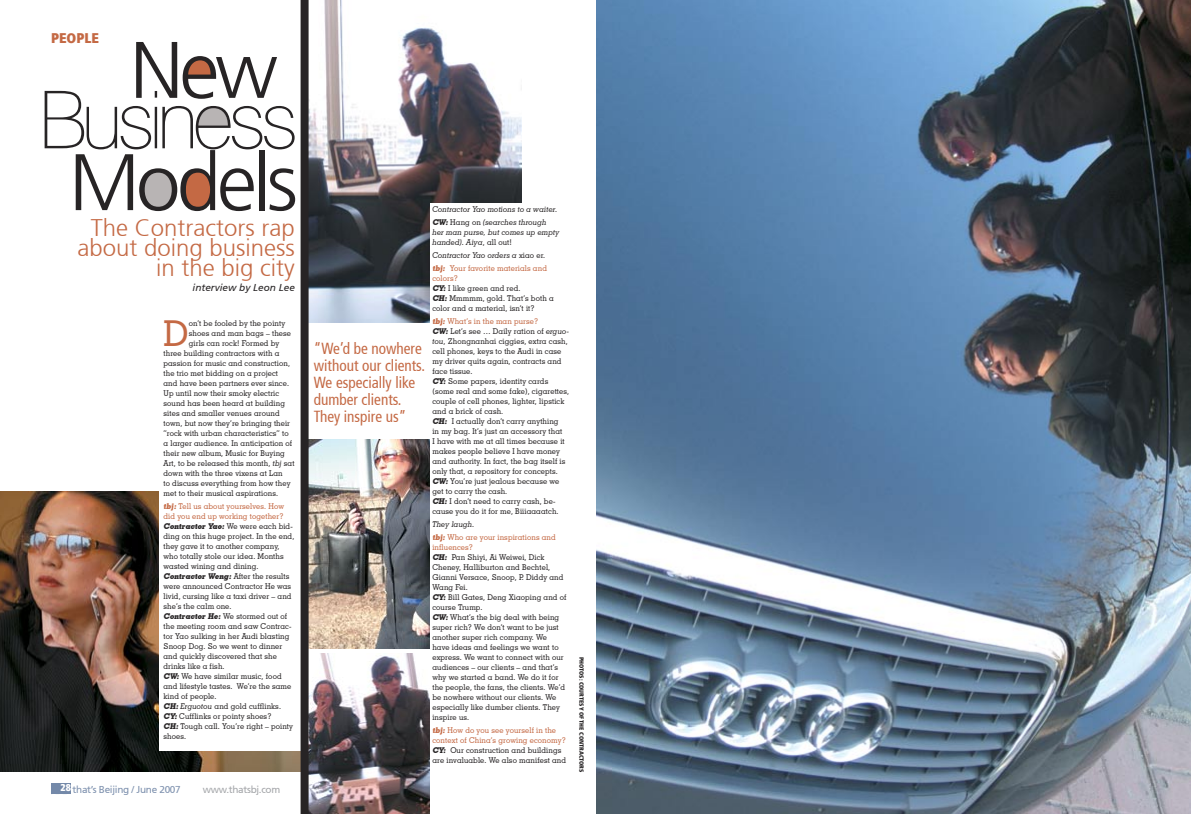
<style>
.page{position:relative;width:1191px;height:814px;background:#fff}
.page>*{position:absolute;margin:0;border:0;box-sizing:border-box;transform-origin:0 0}
.Story_1__Head_v2{font:300 80px "Frutiger 45";letter-spacing:-.05em;color:#272425}
.Story_1__Head_v2-2{font:100 80px "Halvett";letter-spacing:-.075em;color:#272425}
.Story_4__Body_First_v2{font:500 35.8px "Geometric Slab 703 BT";color:#c46944;scale:.95 1}
.Story__Subhead_v2{font:300 24px/20px "Frutiger 45";color:#c46944;text-align:right}
.Story_6__Pull_Quote_v2{font:condensed 16px/17px "Frutiger 57";color:#c46944;scale:.95 1}
.t1{font:14px "Frutiger 87 Cond Extra Blk";color:#c46944}
.t2{font:10px "Frutiger 55 Roman";letter-spacing:-.03em;color:#7f92af}
.Story_3__Byline_v2{font:italic 10px "Frutiger 56";color:#272425}
.t3{font:10px "Frutiger 55 Roman";letter-spacing:-.03em;color:#a5a7aa}
.t4{font:10px "Frutiger 87 Cond Extra Blk";color:#fff}
.Story_4__Body_First_v2-2{font:500 8px/10px "Geometric Slab 703 BT";letter-spacing:.015em;color:#272425;scale:.95 1}
.Story_4__Body_First_v2-3{font:500 8px/10px "Geometric Slab 703 BT";letter-spacing:.015em;color:#c46944;scale:.95 1}
.Story_4__Body_First_v2-4{font:italic 500 8px/10px "Geometric Slab 703 BT";letter-spacing:.015em;color:#272425;scale:.95 1}
.ART_Credit_Left_Page_v2{font:6px "Frutiger 87 Cond Extra Blk";color:#272425}
.s1{font-style:italic}
.s2{font-family:"Geometric Slab 703 BT Xtra";font-weight:700}
.s3{font-family:"Geometric Slab 703 BT Xtra";font-weight:700;font-style:normal}
.s4{font-style:normal}
</style>
<div class="page">
<svg style="left:51px;top:783px;width:19px;height:11px"></svg>
<img style="left:308px;top:653px;width:121px;height:161px">
<img style="left:308px;top:439px;width:121px;height:210px">
<img style="left:308px;top:0;width:213px;height:323px">
<img style="left:0;top:492px;width:300px;height:279px">
<img style="left:597px;top:0;width:594px;height:814px">
<div style="left:429px;top:203px;width:140px;height:611px;background:#fff"></div>
<div style="left:159px;top:69px;width:148px;height:681px;background:#fff"></div>
<div style="left:300px;top:0;width:8px;height:814px;background:#272425"></div>
<svg style="left:184px;top:58px;width:32px;height:19px"></svg>
<svg style="left:198px;top:108px;width:32px;height:19px"></svg>
<div style="left:142px;top:171px;width:32px;height:36px;background:#b8b4b4;border-radius:50%"></div>
<div style="left:182px;top:171px;width:30px;height:36px;background:#c46944;border-radius:50%"></div>
<p class="t1" style="left:51px;top:29px;width:49px">PEOPLE</p>
<p class="Story_1__Head_v2" style="left:130px;top:25px;width:149px">New</p>
<p class="Story_1__Head_v2-2" style="left:38px;top:71px;width:262px">Business</p>
<p class="Story_1__Head_v2" style="left:69px;top:137px;width:230px">Models</p>
<p class="Story__Subhead_v2" style="left:77px;top:218px;width:219px">The Contractors rap about doing business in the big city</p>
<p class="Story_3__Byline_v2" style="left:193px;top:281px;width:104px">interview by Leon Lee</p>
<p class="Story_4__Body_First_v2" style="left:163px;top:311px;width:28px">D</p>
<p class="Story_4__Body_First_v2-2" style="left:189px;top:318px;width:103px">on’t be fooled by the pointy</p>
<p class="Story_4__Body_First_v2-2" style="left:189px;top:328px;width:109px">shoes and man bags – these</p>
<p class="Story_4__Body_First_v2-2" style="left:189px;top:338px;width:97px">girls can rock! Formed by</p>
<p class="Story_4__Body_First_v2-2" style="left:163px;top:348px;width:123px">three building contractors with a</p>
<p class="Story_4__Body_First_v2-2" style="left:163px;top:358px;width:135px">passion for music and construction,</p>
<p class="Story_4__Body_First_v2-2" style="left:163px;top:368px;width:122px">the trio met bidding on a project</p>
<p class="Story_4__Body_First_v2-2" style="left:163px;top:378px;width:134px">and have been partners ever since.</p>
<p class="Story_4__Body_First_v2-2" style="left:163px;top:388px;width:123px">Up until now their smoky electric</p>
<p class="Story_4__Body_First_v2-2" style="left:163px;top:398px;width:129px">sound has been heard at building</p>
<p class="Story_4__Body_First_v2-2" style="left:163px;top:408px;width:124px">sites and smaller venues around</p>
<p class="Story_4__Body_First_v2-2" style="left:163px;top:418px;width:135px">town, but now they’re bringing their</p>
<p class="Story_4__Body_First_v2-2" style="left:163px;top:428px;width:133px">“rock with urban characteristics” to</p>
<p class="Story_4__Body_First_v2-2" style="left:163px;top:438px;width:137px">a larger audience. In anticipation of</p>
<p class="Story_4__Body_First_v2-2" style="left:163px;top:448px;width:129px">their new album, Music for Buying</p>
<p class="Story_4__Body_First_v2-2" style="left:163px;top:458px;width:139px">Art, to be released this month, <span class="s1">tbj</span> sat</p>
<p class="Story_4__Body_First_v2-2" style="left:163px;top:468px;width:127px">down with the three vixens at Lan</p>
<p class="Story_4__Body_First_v2-2" style="left:163px;top:478px;width:135px">to discuss everything from how they</p>
<p class="Story_4__Body_First_v2-2" style="left:163px;top:488px;width:122px">met to their musical aspirations.</p>
<p class="Story_4__Body_First_v2-3" style="left:163px;top:500px;width:128px"><span class="s2">tbj:</span> Tell us about yourselves. How did you end up working together?</p>
<p class="Story_4__Body_First_v2-2" style="left:163px;top:520px;width:139px"><span class="s2">Contractor Yao:</span> We w e r e e a c h b i d - ding on this huge project. In the end, they gave it to another company, who totally stole our idea. Months wasted wining and dining.</p>
<p class="Story_4__Body_First_v2-2" style="left:163px;top:570px;width:136px"><span class="s2">Contractor Weng:</span> Aft e r t he re su lt s were announced Contractor He was livid, cursing like a taxi driver – and she’s the calm one.</p>
<p class="Story_4__Body_First_v2-2" style="left:163px;top:610px;width:136px"><span class="s2">Contractor He:</span> We stormed out of the meeting room and saw Contrac&shy;tor Yao sulking in her Audi blasting<br>Snoop Dog. So we went to dinner and quickly discovered that she drinks like a fish.</p>
<p class="Story_4__Body_First_v2-2" style="left:163px;top:670px;width:136px"><span class="s2">CW:</span> We have similar music, food and lifestyle tastes. We’re the same kind of people.</p>
<p class="Story_4__Body_First_v2-2" style="left:163px;top:700px;width:125px"><span class="s2">CH:</span><span class="s1">Erguotou</span> and gold cufflinks.</p>
<p class="Story_4__Body_First_v2-2" style="left:163px;top:710px;width:115px"><span class="s2">CY:</span> Cufflinks or pointy shoes?</p>
<p class="Story_4__Body_First_v2-2" style="left:163px;top:720px;width:138px"><span class="s2">CH:</span> Tough call. You’re right – pointy shoes.</p>
<p class="t4" style="left:61px;top:781px;width:12px">28</p>
<p class="t2" style="left:73px;top:783px;width:110px">that’s Beijing / June 2007</p>
<p class="t3" style="left:203px;top:783px;width:79px">www.thatsbj.com</p>
<p class="Story_6__Pull_Quote_v2" style="left:314px;top:340px;width:119px">“We’d be nowhere without our clients.<br>We especially like dumber clients.<br>They inspire us”</p>
<p class="Story_4__Body_First_v2-4" style="left:432px;top:204px;width:133px">Contractor Yao motions to a waiter.</p>
<p class="Story_4__Body_First_v2-4" style="left:432px;top:217px;width:135px"><span class="s3">CW:</span> <span class="s4">Hang on</span> (searches through her man purse, but comes up empty handed). Aiya<span class="s4">, all out!</span></p>
<p class="Story_4__Body_First_v2-4" style="left:432px;top:250px;width:121px">Contractor Yao orders a <span class="s4">xiao er</span>.</p>
<p class="Story_4__Body_First_v2-3" style="left:432px;top:263px;width:122px"><span class="s2">tbj:</span> Your favorite materials and colors?</p>
<p class="Story_4__Body_First_v2-2" style="left:432px;top:283px;width:94px"><span class="s2">CY:</span> I like green and red.</p>
<p class="Story_4__Body_First_v2-2" style="left:432px;top:293px;width:129px"><span class="s2">CH:</span> Mmmmm, gold. That’s both a color and a material, isn’t it?</p>
<p class="Story_4__Body_First_v2-3" style="left:432px;top:316px;width:113px"><span class="s2">tbj:</span> What’s in the man purse?</p>
<p class="Story_4__Body_First_v2-2" style="left:432px;top:326px;width:145px"><span class="s2">CW:</span> Let’s see … Daily ration of <span class="s1">erguo&shy;tou</span>, Zhongnanhai ciggies, extra cash, cell phones, keys to the Audi in case my driver quits again, contracts and face tissue.</p>
<p class="Story_4__Body_First_v2-2" style="left:432px;top:376px;width:145px"><span class="s2">CY:</span> Some papers, identity cards (some real and some fake), cigarettes, couple of cell phones, lighter, lipstick and a brick of cash.</p>
<p class="Story_4__Body_First_v2-2" style="left:432px;top:416px;width:141px"><span class="s2">CH:</span> I actually don’t carry anything in my bag. It’s just an accessory that I have with me at all times because it makes people believe I have money and authority. In fact, the bag itself is only that, a repository for concepts.</p>
<p class="Story_4__Body_First_v2-2" style="left:432px;top:476px;width:135px"><span class="s2">CW:</span> You’re just jealous because we get to carry the cash.</p>
<p class="Story_4__Body_First_v2-2" style="left:432px;top:496px;width:134px"><span class="s2">CH:</span> I don’t need to carry cash, be&shy;cause you do it for me, Biiiaaaatch.</p>
<p class="Story_4__Body_First_v2-4" style="left:432px;top:519px;width:46px">They laugh.</p>
<p class="Story_4__Body_First_v2-3" style="left:432px;top:531px;width:131px"><span class="s2">tbj:</span> Who are your inspirations and influences?</p>
<p class="Story_4__Body_First_v2-2" style="left:432px;top:551px;width:139px"><span class="s2">CH:</span> Pan Shiyi, Ai Weiwei, Dick<br>Cheney, Halliburton and Bechtel,<br>Gianni Versace, Snoop, P. Diddy and<br>Wang Fei.</p>
<p class="Story_4__Body_First_v2-2" style="left:432px;top:591px;width:143px"><span class="s2">CY:</span> Bill Gates, Deng Xiaoping and of course Trump.</p>
<p class="Story_4__Body_First_v2-2" style="left:432px;top:611px;width:141px"><span class="s2">CW:</span> What’s the big deal with being super rich? We don’t want to be just another super rich company. We have ideas and feelings we want to express. We want to connect with our audiences – our clients – and that’s why we started a band. We do it for the people, the fans, the clients. We’d be nowhere without our clients. We especially like dumber clients. They inspire us.</p>
<p class="Story_4__Body_First_v2-3" style="left:432px;top:724px;width:142px"><span class="s2">tbj:</span> How do you see yourself in the context of China’s growing economy?</p>
<p class="Story_4__Body_First_v2-2" style="left:432px;top:744px;width:142px"><span class="s2">CY:</span> Our construction and buildings are invaluable. We also manifest and</p>
<p class="ART_Credit_Left_Page_v2" style="left:585px;top:656px;width:117px;rotate:90deg">PHOTOS: COURTESY OF THE CONTRACTORS</p>
</div>
